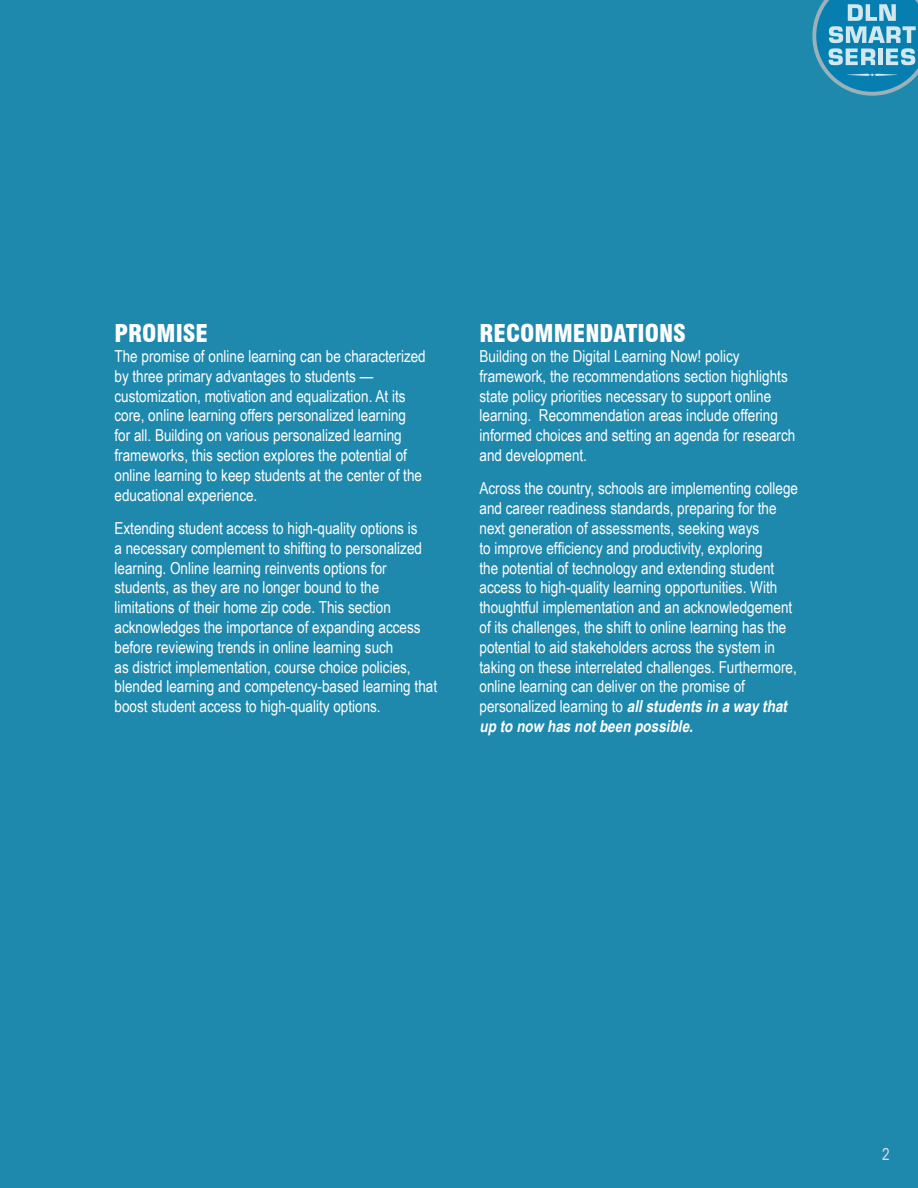
<style>
.page{position:relative;width:918px;height:1188px;background:#1e89ad}
.page>*{position:absolute;margin:0;border:0;box-sizing:border-box;transform-origin:0 0}
.t1{font:900 condensed 24px "Swiss 721 BT";color:#fff}
.t2{font:16.5px/19.8px "Arial Narrow";color:#fff}
.t3{font:16.5px "Arial Narrow";color:#dadbdc}
.s1{font-weight:700;font-style:italic}
</style>
<div class="page">
<svg style="left:812px;top:0;width:106px;height:96px"></svg>
<h1 class="t1" style="left:114px;top:319px;width:95px">PROMISE</h1>
<p class="t2" style="left:114px;top:346px;width:313px">The promise of online learning can be characterized by three primary advantages to students — customization, motivation and equalization. At its core, online learning offers personalized learning for all. Building on various personalized learning frameworks, this section explores the potential of online learning to keep students at the center of the educational experience.</p>
<p class="t2" style="left:114px;top:518px;width:324px">Extending student access to high-quality options is<br>a necessary complement to shifting to personalized learning. Online learning reinvents options for students, as they are no longer bound to the limitations of their home zip code. This section acknowledges the importance of expanding access before reviewing trends in online learning such<br>as district implementation, course choice policies, blended learning and competency-based learning that boost student access to high-quality options.</p>
<h1 class="t1" style="left:480px;top:319px;width:208px">RECOMMENDATIONS</h1>
<p class="t2" style="left:480px;top:346px;width:317px">Building on the Digital Learning Now! policy framework, the recommendations section highlights state policy priorities necessary to support online learning. Recommendation areas include offering informed choices and setting an agenda for research and development.</p>
<p class="t2" style="left:480px;top:478px;width:320px">Across the country, schools are implementing college and career readiness standards, preparing for the next generation of assessments, seeking ways<br>to improve efficiency and productivity, exploring<br>the potential of technology and extending student access to high-quality learning opportunities. With thoughtful implementation and an acknowledgement of its challenges, the shift to online learning has the potential to aid stakeholders across the system in taking on these interrelated challenges. Furthermore, online learning can deliver on the promise of personalized learning to <span class="s1">allstudentsin awaythat up to now hasnotbeen possible.</span></p>
<p class="t3" style="left:882px;top:1142px;width:9px">2</p>
</div>
